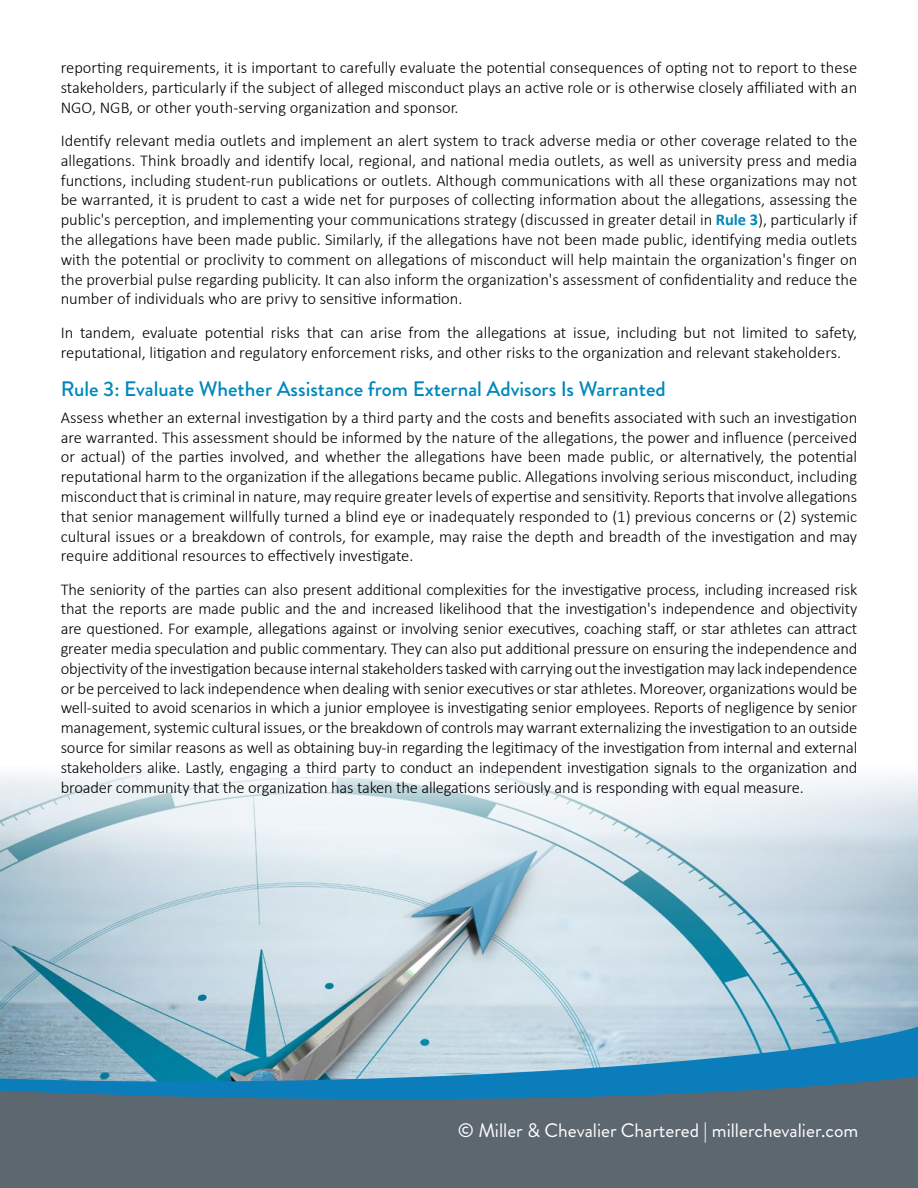
<style>
.page{position:relative;width:918px;height:1188px;background:#fff}
.page>*{position:absolute;margin:0;border:0;box-sizing:border-box;transform-origin:0 0}
.t1{font:500 21px "Brandon Grotesque";color:#08b}
.t2{font:19.5px "Brandon Grotesque";color:#fff}
.t3{font:300 16.5px/19.8px "Calibri";color:#000;text-align:justify}
.s1{font-weight:700;color:#08b}
</style>
<div class="page">
<img style="left:0;top:769px;width:918px;height:258px">
<svg style="left:0;top:1027px;width:918px;height:49px;background:#7dadc4"></svg>
<svg style="left:0;top:1076px;width:918px;height:112px;background:#516b7b"></svg>
<p class="t3" style="left:61px;top:58px;width:798px">reporting requirements, it is important to carefully evaluate the potential consequences of opting not to report to these stakeholders, particularly if the subject of alleged misconduct plays an active role or is otherwise closely affiliated with an NGO, NGB, or other youth-serving organization and sponsor.</p>
<p class="t3" style="left:61px;top:130px;width:798px">Identify relevant media outlets and implement an alert system to track adverse media or other coverage related to the allegations. Think broadly and identify local, regional, and national media outlets, as well as university press and media functions, including student-run publications or outlets. Although communications with all these organizations may not be warranted, it is prudent to cast a wide net for purposes of collecting information about the allegations, assessing the public's perception, and implementing your communications strategy (discussed in greater detail in <span class="s1">Rule 3</span>), particularly if the allegations have been made public. Similarly, if the allegations have not been made public, identifying media outlets with the potential or proclivity to comment on allegations of misconduct will help maintain the organization's finger on the proverbial pulse regarding publicity. It can also inform the organization's assessment of confidentiality and reduce the number of individuals who are privy to sensitive information.</p>
<p class="t3" style="left:61px;top:322px;width:798px">In tandem, evaluate potential risks that can arise from the allegations at issue, including but not limited to safety, reputational, litigation and regulatory enforcement risks, and other risks to the organization and relevant stakeholders.</p>
<p class="t1" style="left:61px;top:374px;width:607px">Rule 3: Evaluate Whether Assistance from External Advisors Is Warranted</p>
<p class="t3" style="left:61px;top:407px;width:798px">Assess whether an external investigation by a third party and the costs and benefits associated with such an investigation are warranted. This assessment should be informed by the nature of the allegations, the power and influence (perceived or actual) of the parties involved, and whether the allegations have been made public, or alternatively, the potential reputational harm to the organization if the allegations became public. Allegations involving serious misconduct, including misconduct that is criminal in nature, may require greater levels of expertise and sensitivity. Reports that involve allegations that senior management willfully turned a blind eye or inadequately responded to (1) previous concerns or (2) systemic cultural issues or a breakdown of controls, for example, may raise the depth and breadth of the investigation and may require additional resources to effectively investigate.</p>
<p class="t3" style="left:61px;top:579px;width:798px">The seniority of the parties can also present additional complexities for the investigative process, including increased risk that the reports are made public and the and increased likelihood that the investigation's independence and objectivity are questioned. For example, allegations against or involving senior executives, coaching staff, or star athletes can attract greater media speculation and public commentary. They can also put additional pressure on ensuring the independence and objectivity of the investigation because internal stakeholders tasked with carrying out the investigation may lack independence or be perceived to lack independence when dealing with senior executives or star athletes. Moreover, organizations would be well-suited to avoid scenarios in which a junior employee is investigating senior employees. Reports of negligence by senior management, systemic cultural issues, or the breakdown of controls may warrant externalizing the investigation to an outside source for similar reasons as well as obtaining buy-in regarding the legitimacy of the investigation from internal and external stakeholders alike. Lastly, engaging a third party to conduct an independent investigation signals to the organization and broader community that the organization has taken the allegations seriously and is responding with equal measure.</p>
<p class="t2" style="left:458px;top:1117px;width:402px">© Miller &amp; Chevalier Chartered | millerchevalier.com</p>
</div>
